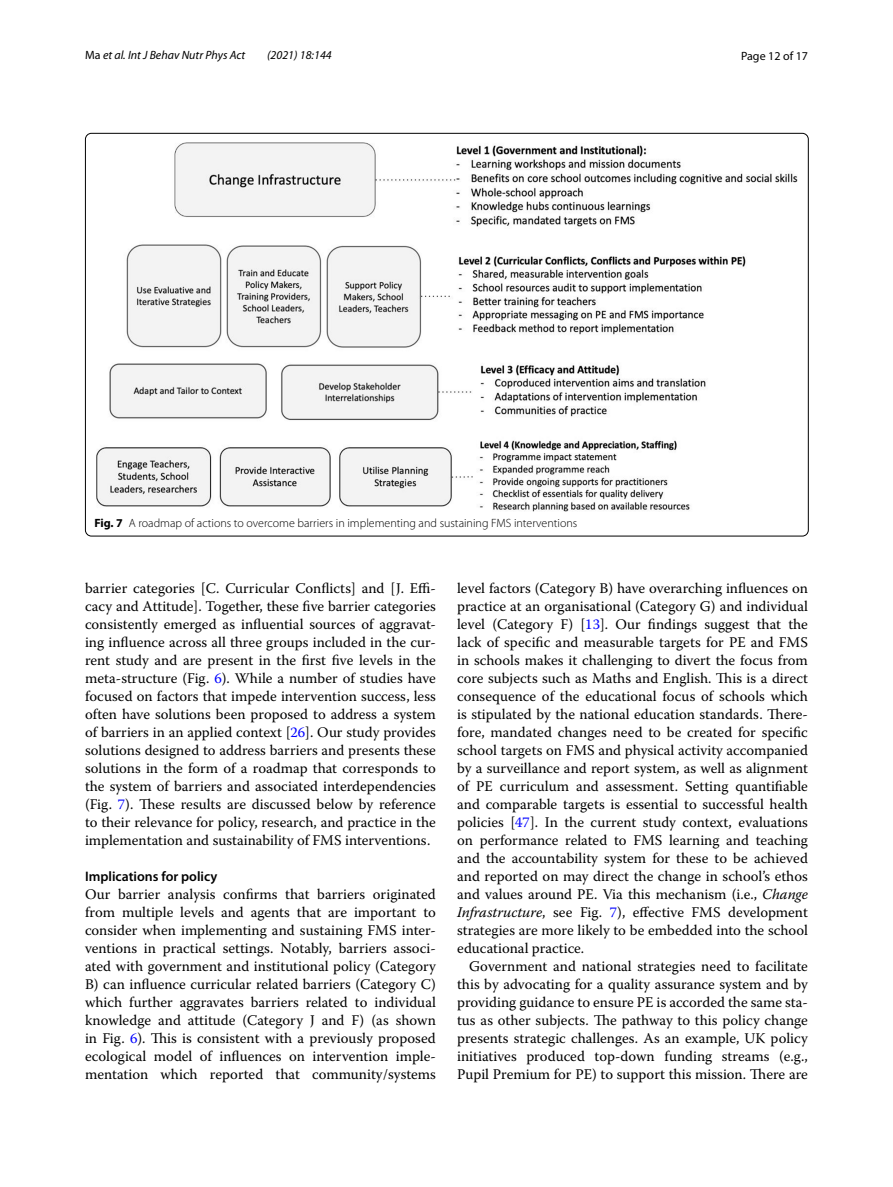
<style>
.page{position:relative;width:893px;height:1187px;background:#fff}
.page>*{position:absolute;margin:0;border:0;box-sizing:border-box;transform-origin:0 0}
.t1{font:14.7px/18px "Warnock Pro";color:#000;text-align:justify}
.t2{font:600 13.8px "Myriad Pro";color:#000}
.t3{font:300 12px "Myriad Pro";color:#000}
.t4{font:italic 12px "Myriad Pro";color:#000}
.t5{font:12px "Myriad Pro";color:#000}
.s1{font-style:normal}
.s2{font-weight:700}
.s3{color:#00f}
.s4{font-style:italic}
</style>
<div class="page">
<img style="left:97px;top:142px;width:700px;height:369px">
<p class="t4" style="left:85px;top:48px;width:162px"><span class="s1">Ma</span> et al. Int J Behav Nutr Phys Act</p>
<p class="t4" style="left:267px;top:48px;width:66px">(2021) 18:144</p>
<p class="t5" style="left:741px;top:48px;width:68px">Page 12 of 17</p>
<p class="t3" style="left:94px;top:516px;width:484px"><span class="s2">Fig. 7</span> A roadmap of actions to overcome barriers in implementing and sustaining FMS interventions</p>
<p class="t1" style="left:85px;top:579px;width:352px">barrier categories [C. Curricular Conflicts] and [J. Effi&shy;cacy and Attitude]. Together, these five barrier categories consistently emerged as influential sources of aggravat&shy;ing influence across all three groups included in the cur&shy;rent study and are present in the first five levels in the meta-structure (Fig. <span class="s3">6</span>). While a number of studies have focused on factors that impede intervention success, less often have solutions been proposed to address a system of barriers in an applied context [<span class="s3">26</span>]. Our study provides solutions designed to address barriers and presents these solutions in the form of a roadmap that corresponds to the system of barriers and associated interdependencies (Fig. <span class="s3">7</span>). These results are discussed below by reference to their relevance for policy, research, and practice in the implementation and sustainability of FMS interventions.</p>
<p class="t2" style="left:85px;top:867px;width:134px">Implications for policy</p>
<p class="t1" style="left:85px;top:885px;width:352px">Our barrier analysis confirms that barriers originated from multiple levels and agents that are important to consider when implementing and sustaining FMS inter&shy;ventions in practical settings. Notably, barriers associ&shy;ated with government and institutional policy (Category B) can influence curricular related barriers (Category C) which further aggravates barriers related to individual knowledge and attitude (Category J and F) (as shown in Fig. <span class="s3">6</span>). This is consistent with a previously proposed ecological model of influences on intervention imple&shy;mentation which reported that community/systems</p>
<p class="t1" style="left:457px;top:579px;width:352px">level factors (Category B) have overarching influences on practice at an organisational (Category G) and individual level (Category F) [<span class="s3">13</span>]. Our findings suggest that the lack of specific and measurable targets for PE and FMS in schools makes it challenging to divert the focus from core subjects such as Maths and English. This is a direct consequence of the educational focus of schools which is stipulated by the national education standards. There&shy;fore, mandated changes need to be created for specific school targets on FMS and physical activity accompanied by a surveillance and report system, as well as alignment of PE curriculum and assessment. Setting quantifiable and comparable targets is essential to successful health policies [<span class="s3">47</span>]. In the current study context, evaluations on performance related to FMS learning and teaching and the accountability system for these to be achieved and reported on may direct the change in school’s ethos and values around PE. Via this mechanism (i.e., <span class="s4">Change Infrastructure</span>, see Fig. <span class="s3">7</span>), effective FMS development strategies are more likely to be embedded into the school educational practice.</p>
<p class="t1" style="left:457px;top:957px;width:352px;text-indent:12px">Government and national strategies need to facilitate this by advocating for a quality assurance system and by providing guidance to ensure PE is accorded the same sta&shy;tus as other subjects. The pathway to this policy change presents strategic challenges. As an example, UK policy initiatives produced top-down funding streams (e.g., Pupil Premium for PE) to support this mission. There are</p>
</div>
